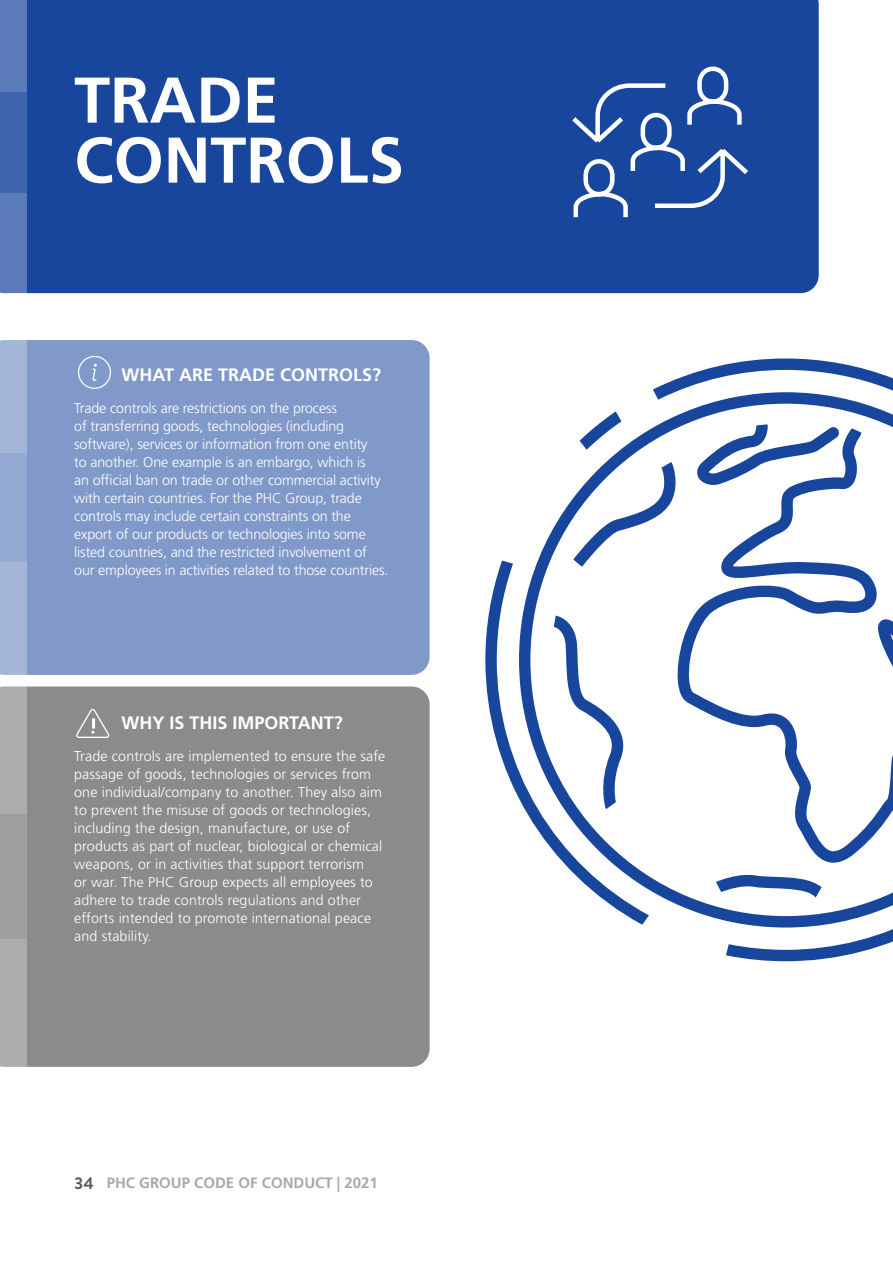
<style>
.page{position:relative;width:893px;height:1263px;background:#fff}
.page>*{position:absolute;margin:0;border:0;box-sizing:border-box;transform-origin:0 0}
.t1{font:700 64.5px/60px "Frutiger LT Std";color:#fff}
.t2{font:700 18px "Frutiger LT Std";color:#fff}
.t3{font:700 15px "Frutiger LT Std";color:#a8a9ad}
.t4{font:300 14.25px/18px "Frutiger LT Std";letter-spacing:-.01em;color:#fff}
.t5{font:300 14.25px/18px "Frutiger LT Std";letter-spacing:.01em;color:#fff}
.s1{font-family:"Brandon Text";font-size:16.5px;color:#57585a}
</style>
<div class="page">
<svg style="left:538px;top:498px;width:355px;height:423px"></svg>
<svg style="left:726px;top:913px;width:167px;height:48px"></svg>
<svg style="left:485px;top:560px;width:164px;height:365px"></svg>
<svg style="left:554px;top:616px;width:72px;height:193px"></svg>
<svg style="left:676px;top:567px;width:217px;height:296px"></svg>
<svg style="left:573px;top:358px;width:320px;height:209px"></svg>
<svg style="left:716px;top:872px;width:105px;height:25px"></svg>
<div style="left:26px;top:340px;width:404px;height:335px;background:#8099c9"></div>
<div style="left:26px;top:686px;width:404px;height:381px;background:#8b8b8b"></div>
<div style="left:26px;top:0;width:793px;height:293px;background:#18469d"></div>
<svg style="left:78px;top:356px;width:33px;height:33px"></svg>
<svg style="left:76px;top:709px;width:33px;height:29px"></svg>
<svg style="left:567px;top:64px;width:186px;height:158px;background:#345da9"></svg>
<div style="left:0;top:0;width:26px;height:92px;background:#5a7ab9"></div>
<div style="left:0;top:90px;width:26px;height:105px;background:#3e65ad"></div>
<div style="left:0;top:193px;width:26px;height:105px;background:#5a7ab9"></div>
<div style="left:0;top:339px;width:26px;height:114px;background:#a4b6d8"></div>
<div style="left:0;top:451px;width:26px;height:113px;background:#95aad2"></div>
<div style="left:0;top:562px;width:26px;height:114px;background:#a4b6d8"></div>
<div style="left:0;top:684px;width:26px;height:130px;background:#acacac"></div>
<div style="left:0;top:812px;width:26px;height:130px;background:#9e9e9e"></div>
<div style="left:0;top:939px;width:26px;height:130px;background:#acacac"></div>
<h1 class="t1" style="left:74px;top:71px;width:331px">TRADE<br>CONTROLS</h1>
<p class="t2" style="left:122px;top:364px;width:261px">WHAT ARE TRADE CONTROLS?</p>
<p class="t4" style="left:74px;top:400px;width:316px">Trade controls are restrictions on the process<br>of transferring goods, technologies (including software), services or information from one entity<br>to another. One example is an embargo, which is<br>an official ban on trade or other commercial activity with certain countries. For the PHC Group, trade controls may include certain constraints on the export of our products or technologies into some listed countries, and the restricted involvement of our employees in activities related to those countries.</p>
<p class="t2" style="left:122px;top:712px;width:223px">WHY IS THIS IMPORTANT?</p>
<p class="t5" style="left:74px;top:747px;width:313px">Trade controls are implemented to ensure the safe passage of goods, technologies or services from one individual/company to another. They also aim to prevent the misuse of goods or technologies, including the design, manufacture, or use of products as part of nuclear, biological or chemical weapons, or in activities that support terrorism<br>or war. The PHC Group expects all employees to adhere to trade controls regulations and other efforts intended to promote international peace and stability.</p>
<p class="t3" style="left:74px;top:1174px;width:305px"><span class="s1">34</span> PHC GROUP CODE OF CONDUCT | 2021</p>
</div>
